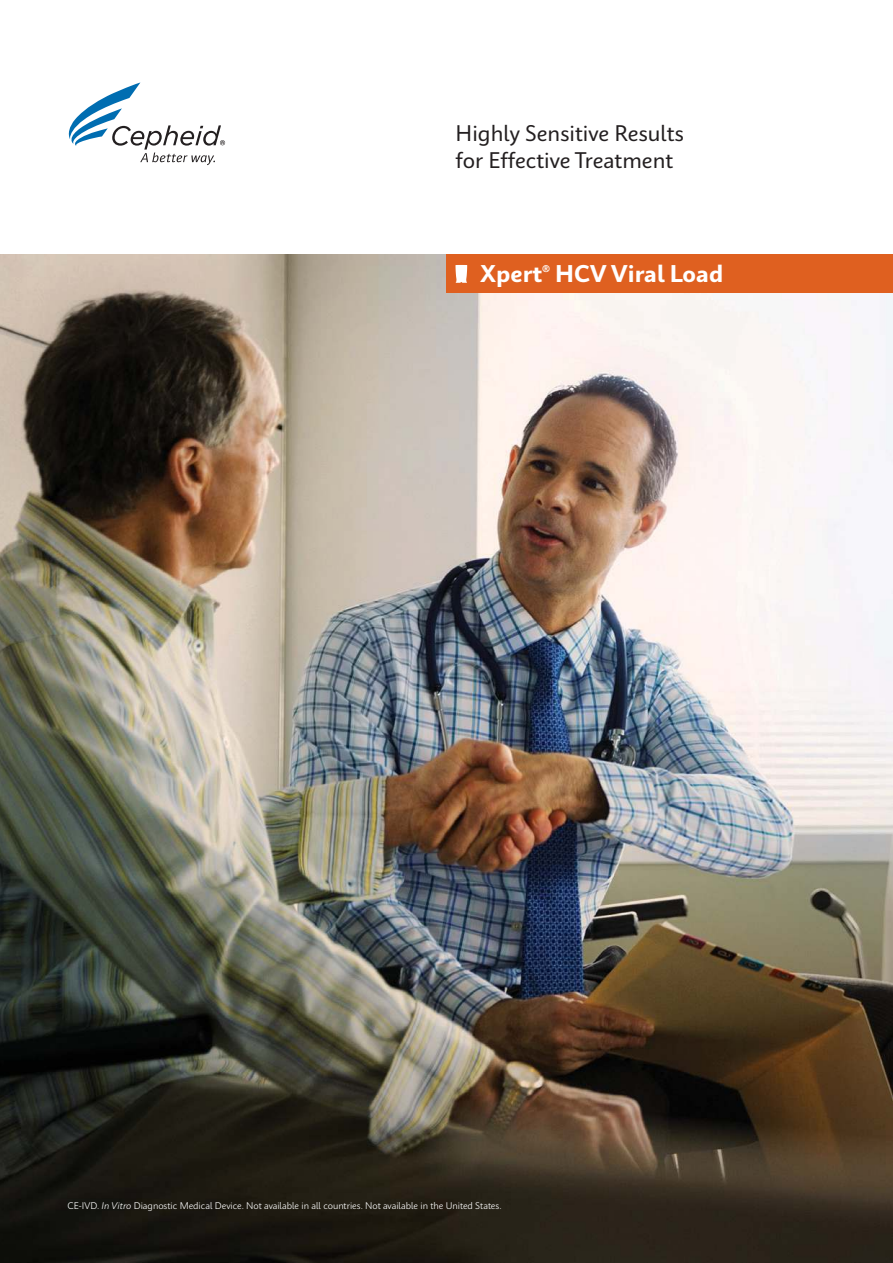
<style>
.page{position:relative;width:893px;height:1263px;background:#fff}
.page>*{position:absolute;margin:0;border:0;box-sizing:border-box;transform-origin:0 0}
.t1{font:700 22.5px "Cepheid Sans Pro";color:#fff}
.t2{font:21px/27px "Cepheid Sans Pro";color:#231f20}
.t3{font:300 9px "Cepheid Sans Pro";color:#fff}
.s1{font-style:italic}
</style>
<div class="page">
<svg style="left:68px;top:82px;width:157px;height:83px"></svg>
<img style="left:0;top:254px;width:893px;height:1009px">
<div style="left:446px;top:254px;width:447px;height:39px;background:#df6020"></div>
<svg style="left:455px;top:265px;width:12px;height:18px"></svg>
<h2 class="t2" style="left:455px;top:122px;width:230px">Highly Sensitive Results for Effective Treatment</h2>
<h1 class="t1" style="left:480px;top:265px;width:245px">Xpert® HCV Viral Load</h1>
<p class="t3" style="left:67px;top:1201px;width:435px">CE-IVD. <span class="s1">In Vitro</span> Diagnostic Medical Device. Not available in all countries. Not available in the United States.</p>
</div>
